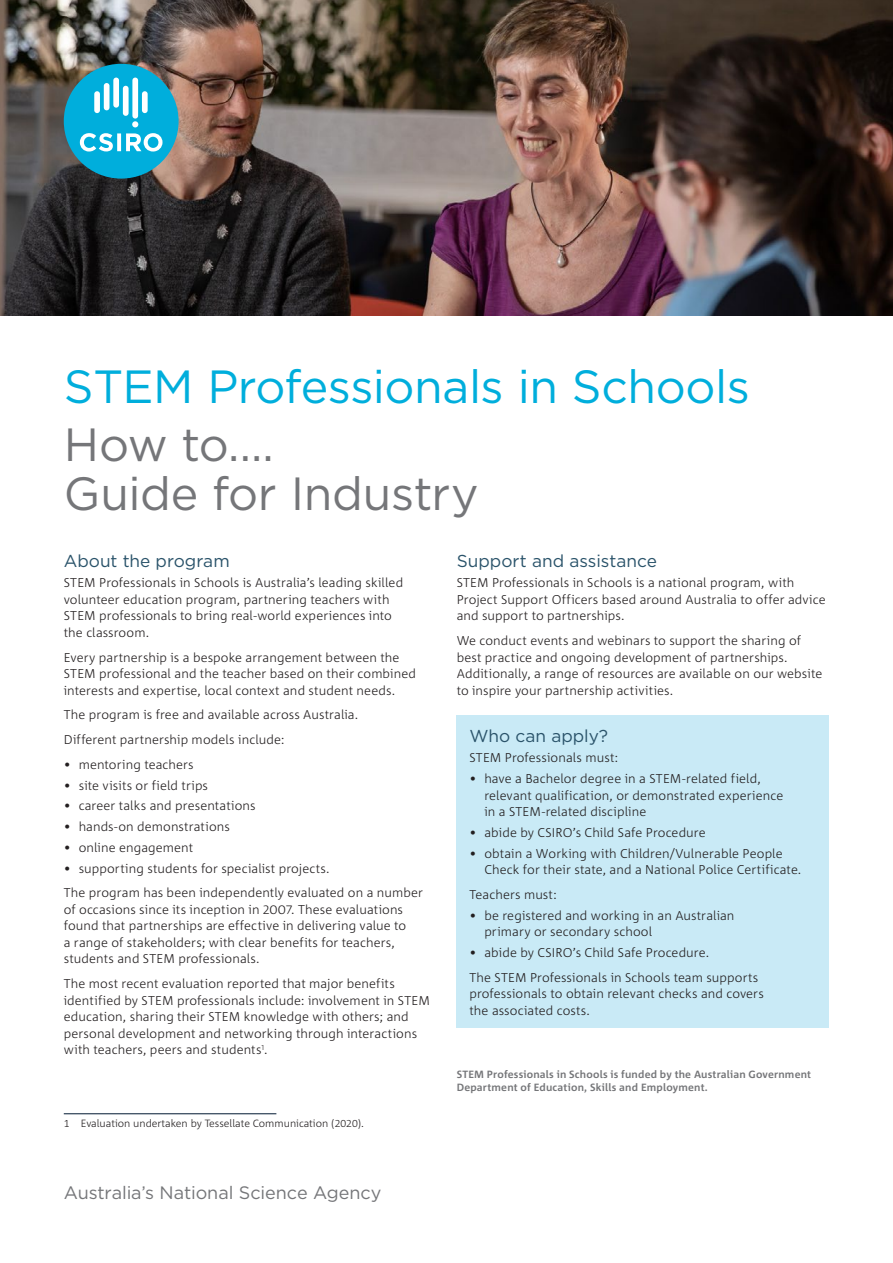
<style>
.page{position:relative;width:893px;height:1263px;background:#fff}
.page>*{position:absolute;margin:0;border:0;box-sizing:border-box;transform-origin:0 0}
.Fact_BigHead{font:46.5px "Gotham";letter-spacing:-.01em;color:#00aedc}
.Fact_BigHead-2{font:46.5px/49.5px "Gotham";letter-spacing:-.01em;color:#757679}
.t1{font:18px "Gotham";letter-spacing:-.005em;color:#757679}
.Heading{font:17.25px "Gotham";color:#2a536a}
.Body_Copy{font:300 12.75px/16.5px "Corpid C1";letter-spacing:.01em;color:#231f20}
.t2{font:700 10.5px/12.8px "Corpid C1";letter-spacing:.02em;color:#757679}
.Footnote{font:300 10.5px "Corpid C1";color:#231f20}
</style>
<div class="page">
<img style="left:0;top:0;width:893px;height:316px">
<div style="left:64px;top:64px;width:115px;height:115px;background:#00aedc;border-radius:50%"></div>
<svg style="left:80px;top:133px;width:83px;height:19px"></svg>
<svg style="left:132px;top:121px;width:6px;height:6px"></svg>
<div style="left:123px;top:86px;width:6px;height:30px;background:#fff;border-radius:3px"></div>
<div style="left:104px;top:83px;width:5px;height:27px;background:#fff;border-radius:3px"></div>
<div style="left:142px;top:91px;width:6px;height:22px;background:#fff;border-radius:3px"></div>
<div style="left:94px;top:91px;width:6px;height:22px;background:#fff;border-radius:3px"></div>
<div style="left:132px;top:78px;width:6px;height:41px;background:#fff;border-radius:3px"></div>
<div style="left:113px;top:78px;width:6px;height:30px;background:#fff;border-radius:3px"></div>
<div style="left:457px;top:715px;width:372px;height:312px;background:#c9eaf6"></div>
<hr style="left:64px;top:1113px;width:212px;height:1px;background:#001932">
<p class="Fact_BigHead" style="left:64px;top:357px;width:687px">STEM Professionals in Schools</p>
<p class="Fact_BigHead-2" style="left:64px;top:419px;width:416px">How to....<br>Guide for Industry</p>
<p class="Heading" style="left:64px;top:550px;width:167px">About the program</p>
<p class="Body_Copy" style="left:64px;top:574px;width:341px">STEM Professionals in Schools is Australia’s leading skilled volunteer education program, partnering teachers with STEM professionals to bring real-world experiences into the classroom.</p>
<p class="Body_Copy" style="left:64px;top:648px;width:354px">Every partnership is a bespoke arrangement between the<br>STEM professional and the teacher based on their combined interests and expertise, local context and student needs.</p>
<p class="Body_Copy" style="left:64px;top:706px;width:296px">The program is free and available across Australia.</p>
<p class="Body_Copy" style="left:64px;top:731px;width:222px">Different partnership models include:</p>
<p class="Body_Copy" style="left:64px;top:756px;width:131px">• mentoring teachers</p>
<p class="Body_Copy" style="left:64px;top:776px;width:146px">• site visits or field trips</p>
<p class="Body_Copy" style="left:64px;top:797px;width:193px">• career talks and presentations</p>
<p class="Body_Copy" style="left:64px;top:818px;width:168px">• hands-on demonstrations</p>
<p class="Body_Copy" style="left:64px;top:839px;width:131px">• online engagement</p>
<p class="Body_Copy" style="left:64px;top:859px;width:267px">• supporting students for specialist projects.</p>
<p class="Body_Copy" style="left:64px;top:884px;width:361px">The program has been independently evaluated on a number of occasions since its inception in 2007. These evaluations found that partnerships are effective in delivering value to<br>a range of stakeholders; with clear benefits for teachers, students and STEM professionals.</p>
<p class="Body_Copy" style="left:64px;top:975px;width:368px">The most recent evaluation reported that major benefits identified by STEM professionals include: involvement in STEM education, sharing their STEM knowledge with others; and personal development and networking through interactions with teachers, peers and students<sup>1</sup>.</p>
<p class="Heading" style="left:457px;top:550px;width:202px">Support and assistance</p>
<p class="Body_Copy" style="left:457px;top:574px;width:370px">STEM Professionals in Schools is a national program, with<br>Project Support Officers based around Australia to offer advice and support to partnerships.</p>
<p class="Body_Copy" style="left:457px;top:632px;width:367px">We conduct events and webinars to support the sharing of best practice and ongoing development of partnerships.<br>Additionally, a range of resources are available on our website to inspire your partnership activities.</p>
<p class="Heading" style="left:469px;top:724px;width:140px">Who can apply?</p>
<p class="Body_Copy" style="left:469px;top:749px;width:150px">STEM Professionals must:</p>
<p class="Body_Copy" style="left:484px;top:770px;width:300px;text-indent:-15px">• have a Bachelor degree in a STEM-related field, relevant qualification, or demonstrated experience in a STEM‑related discipline</p>
<p class="Body_Copy" style="left:469px;top:824px;width:238px">• abide by CSIRO’s Child Safe Procedure</p>
<p class="Body_Copy" style="left:484px;top:844px;width:319px;text-indent:-15px">• obtain a Working with Children/Vulnerable People<br>Check for their state, and a National Police Certificate.</p>
<p class="Body_Copy" style="left:469px;top:886px;width:89px">Teachers must:</p>
<p class="Body_Copy" style="left:484px;top:906px;width:252px;text-indent:-15px">• be registered and working in an Australian primary or secondary school</p>
<p class="Body_Copy" style="left:469px;top:944px;width:241px">• abide by CSIRO’s Child Safe Procedure.</p>
<p class="Body_Copy" style="left:469px;top:968px;width:296px">The STEM Professionals in Schools team supports professionals to obtain relevant checks and covers the associated costs.</p>
<p class="Footnote" style="left:64px;top:1116px;width:302px">1 Evaluation undertaken by Tessellate Communication (2020).</p>
<p class="t1" style="left:64px;top:1181px;width:319px">Australia’s National Science Agency</p>
<p class="t2" style="left:457px;top:1068px;width:356px">STEM Professionals in Schools is funded by the Australian Government<br>Department of Education, Skills and Employment.</p>
</div>
